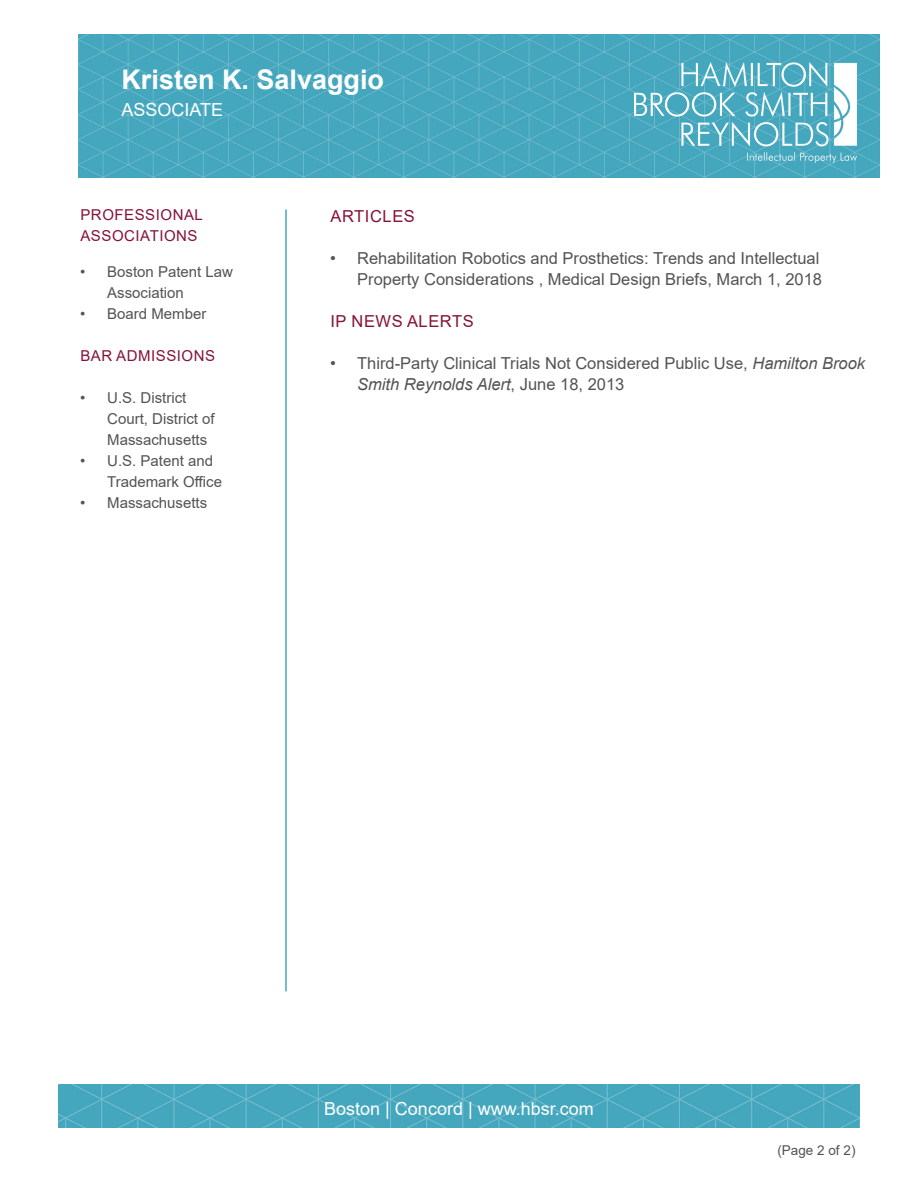
<style>
.page{position:relative;width:918px;height:1188px;background:#fff}
.page>*{position:absolute;margin:0;border:0;box-sizing:border-box;transform-origin:0 0}
.t1{font:700 27px "Arial";color:#fff}
.t2{font:18px "Arial";color:#fff}
.t3{font:16.5px/21px "Arial";color:#535353;text-align:right}
.t4{font:16.5px "Arial";letter-spacing:.035em;color:#851339}
.t5{font:15px/21px "Arial";color:#535353}
.t6{font:15px/21px "Arial";letter-spacing:.035em;color:#851339}
.t7{font:13.5px "Arial";color:#535353}
.s1{font-style:italic}
</style>
<div class="page">
<img style="left:78px;top:35px;width:801px;height:142px">
<img style="left:634px;top:63px;width:223px;height:99px">
<img style="left:59px;top:1084px;width:800px;height:44px">
<hr style="left:285px;top:210px;width:2px;height:781px;background:#45a7be">
<p class="t1" style="left:122px;top:60px;width:264px">Kristen K. Salvaggio</p>
<p class="t2" style="left:122px;top:97px;width:103px">ASSOCIATE</p>
<p class="t6" style="left:80px;top:205px;width:124px">PROFESSIONAL<br>ASSOCIATIONS</p>
<p class="t5" style="left:107px;top:262px;width:127px;text-indent:-27px">• Boston Patent Law<br>Association</p>
<p class="t5" style="left:80px;top:304px;width:128px">• Board Member</p>
<p class="t6" style="left:80px;top:346px;width:136px">BAR ADMISSIONS</p>
<p class="t5" style="left:107px;top:388px;width:109px;text-indent:-27px">• U.S. District<br>Court, District of<br>Massachusetts</p>
<p class="t5" style="left:107px;top:451px;width:116px;text-indent:-27px">• U.S. Patent and<br>Trademark Office</p>
<p class="t5" style="left:80px;top:493px;width:129px">• Massachusetts</p>
<p class="t4" style="left:331px;top:204px;width:86px">ARTICLES</p>
<p class="t3" style="left:330px;top:247px;width:493px">• Rehabilitation Robotics and Prosthetics: Trends and Intellectual<br>Property Considerations , Medical Design Briefs, March 1, 2018</p>
<p class="t4" style="left:331px;top:309px;width:145px">IP NEWS ALERTS</p>
<p class="t3" style="left:357px;top:352px;width:509px;text-align:left;text-indent:-27px">• Third-Party Clinical Trials Not Considered Public Use, <span class="s1">Hamilton Brook<br>Smith Reynolds Alert</span>, June 18, 2013</p>
<p class="t2" style="left:324px;top:1096px;width:271px">Boston | Concord | www.hbsr.com</p>
<p class="t7" style="left:777px;top:1141px;width:80px">(Page 2 of 2)</p>
</div>
